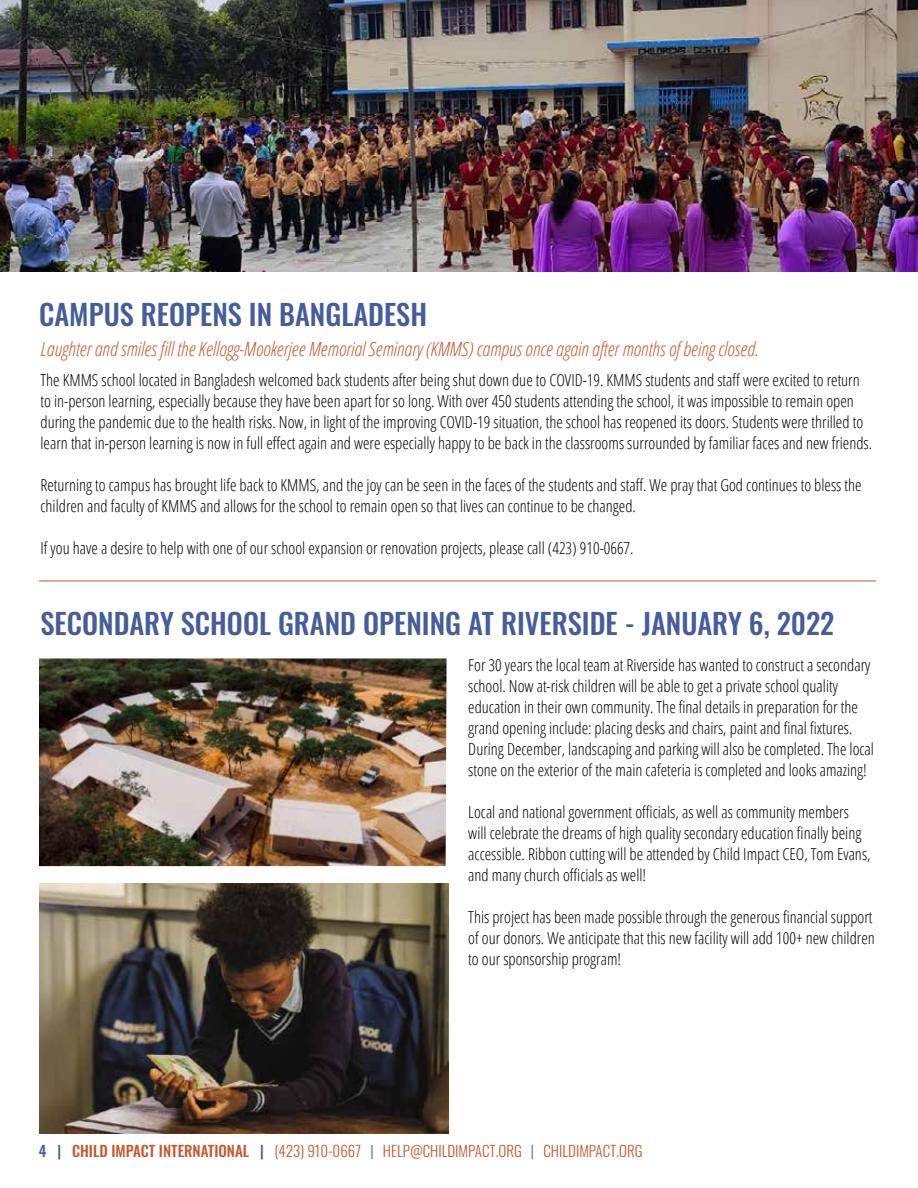
<style>
.page{position:relative;width:918px;height:1188px;background:#fff}
.page>*{position:absolute;margin:0;border:0;box-sizing:border-box;transform-origin:0 0}
.t1{font:500 28.5px "Oswald";color:#455d9a}
.t2{font:italic 300 condensed 19.5px "Open Sans";color:#c45931}
.t3{font:300 condensed 16.5px/21px "Open Sans";color:#000}
.t4{font:300 15px "Oswald";color:#c45931}
.s1{font-weight:500;color:#455d9a}
.s2{font-weight:500}
.s3{color:#455d9a}
</style>
<div class="page">
<img style="left:0;top:0;width:918px;height:271px">
<hr style="left:39px;top:581px;width:837px;height:1px;background:#c45931">
<img style="left:39px;top:658px;width:408px;height:208px">
<img style="left:39px;top:883px;width:410px;height:251px">
<h1 class="t1" style="left:39px;top:299px;width:390px">CAMPUS REOPENS IN BANGLADESH</h1>
<p class="t2" style="left:40px;top:336px;width:719px">Laughter and smiles fill the Kellogg-Mookerjee Memorial Seminary (KMMS) campus once again after months of being closed.</p>
<p class="t3" style="left:40px;top:369px;width:833px">The KMMS school located in Bangladesh welcomed back students after being shut down due to COVID-19. KMMS students and staff were excited to return to in-person learning, especially because they have been apart for so long. With over 450 students attending the school, it was impossible to remain open during the pandemic due to the health risks. Now, in light of the improving COVID-19 situation, the school has reopened its doors. Students were thrilled to learn that in-person learning is now in full effect again and were especially happy to be back in the classrooms surrounded by familiar faces and new friends.</p>
<p class="t3" style="left:40px;top:474px;width:823px">Returning to campus has brought life back to KMMS, and the joy can be seen in the faces of the students and staff. We pray that God continues to bless the children and faculty of KMMS and allows for the school to remain open so that lives can continue to be changed.</p>
<p class="t3" style="left:40px;top:537px;width:595px">If you have a desire to help with one of our school expansion or renovation projects, please call (423) 910-0667.</p>
<h1 class="t1" style="left:40px;top:609px;width:795px">SECONDARY SCHOOL GRAND OPENING AT RIVERSIDE - JANUARY 6, 2022</h1>
<p class="t3" style="left:468px;top:654px;width:407px">For 30 years the local team at Riverside has wanted to construct a secondary school. Now at-risk children will be able to get a private school quality education in their own community. The final details in preparation for the grand opening include: placing desks and chairs, paint and final fixtures.<br>During December, landscaping and parking will also be completed. The local stone on the exterior of the main cafeteria is completed and looks amazing!</p>
<p class="t3" style="left:468px;top:801px;width:404px">Local and national government officials, as well as community members will celebrate the dreams of high quality secondary education finally being accessible. Ribbon cutting will be attended by Child Impact CEO, Tom Evans, and many church officials as well!</p>
<p class="t3" style="left:468px;top:906px;width:408px">This project has been made possible through the generous financial support of our donors. We anticipate that this new facility will add 100+ new children to our sponsorship program!</p>
<p class="t4" style="left:39px;top:1138px;width:605px"><span class="s1">4 |</span> <span class="s2">CHILD IMPACT INTERNATIONAL</span> <span class="s1">|</span> (423) 910-0667 <span class="s3">|</span> HELP@CHILDIMPACT.ORG <span class="s3">|</span> CHILDIMPACT.ORG</p>
</div>
